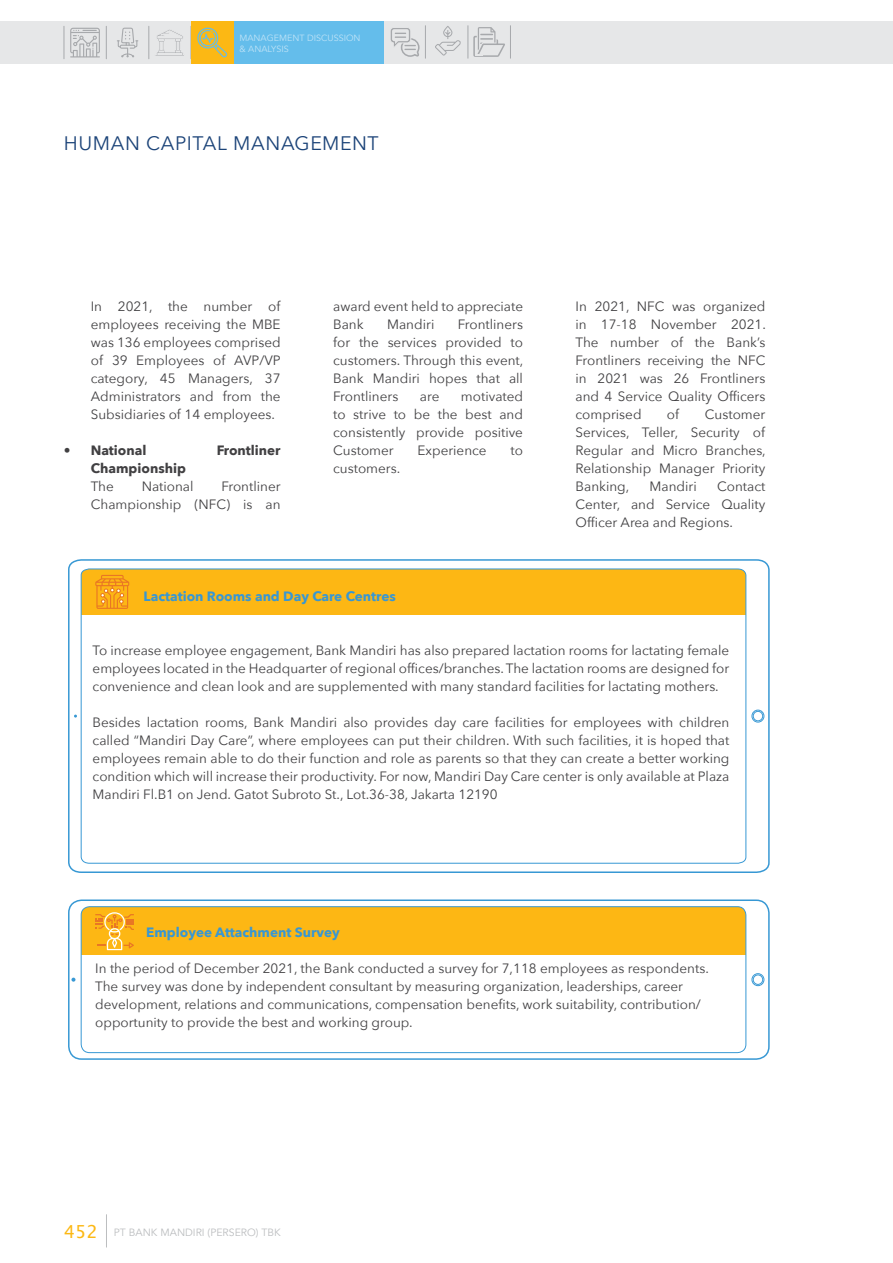
<style>
.page{position:relative;width:893px;height:1263px;background:#fff}
.page>*{position:absolute;margin:0;border:0;box-sizing:border-box;transform-origin:0 0}
.t1{font:19.5px "Avenir Next";letter-spacing:.035em;color:#1b4378}
.t2{font:13.5px/18px "Avenir Next";color:#414042;text-align:justify}
.t3{font:700 13.5px "Avenir Next";color:#3897d3}
.t4{font:700 13.5px "Avenir Next";color:#414042}
.t5{font:10.5px "Avenir";color:#bcbec0}
.t6{font:9px/10.5px "Avenir";color:#bfe3f7}
.s1{font-family:"Lucida Grande";font-size:18px;color:#fcb814}
</style>
<div class="page">
<div style="left:0;top:21px;width:893px;height:43px;background:#e6e7e8"></div>
<hr style="left:106px;top:26px;width:1px;height:33px;background:#a7a9ac">
<hr style="left:64px;top:26px;width:1px;height:33px;background:#a7a9ac">
<hr style="left:149px;top:26px;width:1px;height:33px;background:#a7a9ac">
<svg style="left:117px;top:28px;width:21px;height:29px"></svg>
<svg style="left:70px;top:28px;width:30px;height:29px"></svg>
<svg style="left:155px;top:29px;width:29px;height:27px"></svg>
<hr style="left:425px;top:26px;width:1px;height:32px;background:#a7a9ac">
<hr style="left:468px;top:26px;width:1px;height:32px;background:#a7a9ac">
<hr style="left:510px;top:26px;width:1px;height:32px;background:#a7a9ac">
<svg style="left:473px;top:27px;width:32px;height:30px"></svg>
<svg style="left:435px;top:26px;width:26px;height:30px"></svg>
<div style="left:191px;top:21px;width:192px;height:43px;background:#64bdeb"></div>
<div style="left:191px;top:21px;width:43px;height:43px;background:#fcb814"></div>
<svg style="left:390px;top:28px;width:30px;height:29px"></svg>
<hr style="left:106px;top:1215px;width:1px;height:32px;background:#bcbec0">
<svg style="left:197px;top:27px;width:30px;height:31px"></svg>
<svg style="left:68px;top:559px;width:702px;height:314px"></svg>
<svg style="left:80px;top:568px;width:667px;height:296px"></svg>
<svg style="left:95px;top:575px;width:34px;height:34px"></svg>
<div style="left:753px;top:975px;width:10px;height:9px;border:1px solid #3798d4;border-radius:50%"></div>
<div style="left:752px;top:973px;width:12px;height:13px;border:1px solid #3798d4;border-radius:50%"></div>
<svg style="left:71px;top:978px;width:4px;height:4px"></svg>
<div style="left:68px;top:899px;width:702px;height:161px;border:2px solid #3798d4;border-radius:13px"></div>
<div style="left:81px;top:907px;width:665px;height:47px;background:#fdb714"></div>
<div style="left:81px;top:906px;width:665px;height:147px;border:1px solid #3798d4;border-radius:9px"></div>
<svg style="left:95px;top:912px;width:39px;height:38px"></svg>
<p class="t6" style="left:239px;top:33px;width:123px">MANAGEMENT DISCUSSION &amp; ANALYSIS</p>
<h1 class="t1" style="left:64px;top:127px;width:316px">HUMAN CAPITAL MANAGEMENT</h1>
<p class="t2" style="left:91px;top:297px;width:191px">In 2021, the number of employees receiving the MBE was 136 employees comprised of 39 Employees of AVP/VP category, 45 Managers, 37<br>Administrators and from the Subsidiaries of 14 employees.</p>
<p class="t4" style="left:64px;top:439px;width:84px">• National</p>
<p class="t4" style="left:217px;top:439px;width:65px">Frontliner</p>
<p class="t4" style="left:91px;top:457px;width:97px">Championship</p>
<p class="t2" style="left:91px;top:477px;width:25px">The</p>
<p class="t2" style="left:142px;top:477px;width:53px">National</p>
<p class="t2" style="left:91px;top:477px;width:191px;text-align:right">Frontliner<br>Championship (NFC) is an</p>
<p class="t2" style="left:333px;top:297px;width:191px">award event held to appreciate<br>Bank</p>
<p class="t2" style="left:333px;top:315px;width:192px;text-indent:125px">Frontliners for the services provided to customers. Through this event, Bank Mandiri hopes that all Frontliners</p>
<p class="t2" style="left:387px;top:315px;width:49px">Mandiri</p>
<p class="t2" style="left:333px;top:387px;width:191px;text-indent:128px">motivated to strive to be the best and consistently provide positive Customer</p>
<p class="t2" style="left:420px;top:387px;width:21px">are</p>
<p class="t2" style="left:418px;top:441px;width:71px">Experience</p>
<p class="t2" style="left:510px;top:441px;width:14px">to</p>
<p class="t2" style="left:333px;top:459px;width:69px">customers.</p>
<p class="t3" style="left:144px;top:585px;width:254px">Lactation Rooms and Day Care Centres</p>
<p class="t2" style="left:576px;top:297px;width:192px">In 2021, NFC was organized in 17-18 November 2021.<br>The number of the Bank’s Frontliners receiving the NFC in 2021 was 26 Frontliners and 4 Service Quality Officers comprised</p>
<p class="t2" style="left:667px;top:405px;width:14px">of</p>
<p class="t2" style="left:576px;top:405px;width:192px;text-indent:129px">Customer Services, Teller, Security of Regular and Micro Branches, Relationship Manager Priority Banking,</p>
<p class="t2" style="left:649px;top:477px;width:49px">Mandiri</p>
<p class="t2" style="left:576px;top:477px;width:191px;text-indent:142px">Contact Center, and Service Quality Officer Area and Regions.</p>
<p class="t2" style="left:93px;top:641px;width:638px">To increase employee engagement, Bank Mandiri has also prepared lactation rooms for lactating female employees located in the Headquarter of regional offices/branches. The lactation rooms are designed for convenience and clean look and are supplemented with many standard facilities for lactating mothers.</p>
<p class="t2" style="left:93px;top:713px;width:638px">Besides lactation rooms, Bank Mandiri also provides day care facilities for employees with children called “Mandiri Day Care”, where employees can put their children. With such facilities, it is hoped that employees remain able to do their function and role as parents so that they can create a better working condition which will increase their productivity. For now, Mandiri Day Care center is only available at Plaza Mandiri Fl.B1 on Jend. Gatot Subroto St., Lot.36-38, Jakarta 12190</p>
<p class="t3" style="left:146px;top:920px;width:195px">Employee Attachment Survey</p>
<p class="t2" style="left:95px;top:958px;width:615px;text-align:left">In the period of December 2021, the Bank conducted a survey for 7,118 employees as respondents.<br>The survey was done by independent consultant by measuring organization, leaderships, career development, relations and communications, compensation benefits, work suitability, contribution/ opportunity to provide the best and working group.</p>
<p class="t5" style="left:64px;top:1226px;width:219px"><span class="s1">452</span> PT BANK MANDIRI (PERSERO) TBK</p>
</div>
